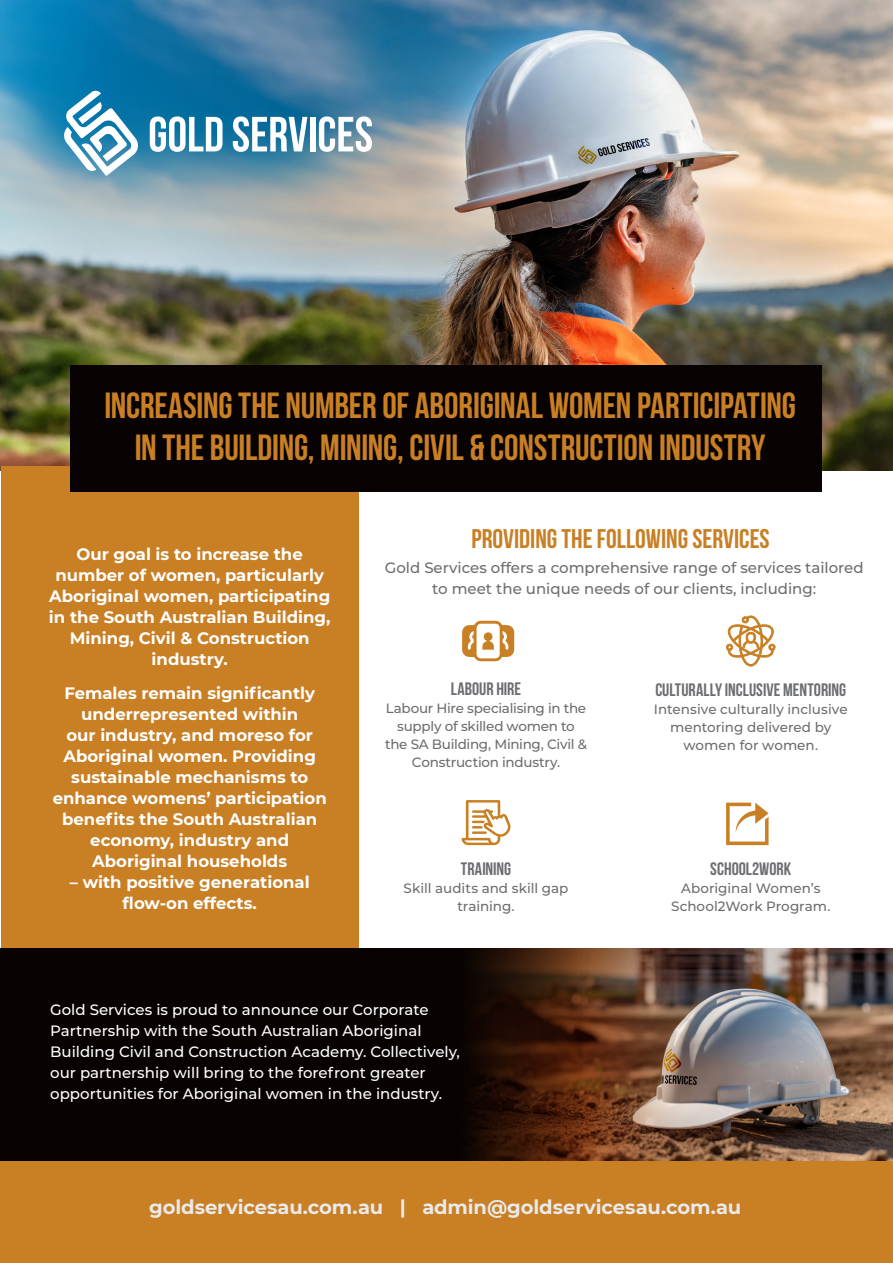
<style>
.page{position:relative;width:893px;height:1263px;background:#fff}
.page>*{position:absolute;margin:0;border:0;box-sizing:border-box;transform-origin:0 0}
.Heading_H1{font:36.3px/41.5px "Bebas Neue";letter-spacing:-.005em;color:#c97f24;text-align:center}
.Quotes{font:27px "Bebas Neue";color:#c97f24}
.Content{font:700 19.5px "Montserrat";letter-spacing:-.005em;color:#e9eaeb}
.Content-2{font:18px "Bebas Neue";color:#6c6d70}
.Quotes-2{font:700 16.5px/21px "Montserrat";color:#fff;text-align:center}
.Quotes-3{font:500 15px/21px "Montserrat";color:#fff}
.Quotes-4{font:500 15px/21px "Montserrat";color:#6c6d70;text-align:center}
.Content-3{font:500 13.5px/18px "Montserrat";letter-spacing:-.005em;color:#6c6d70;text-align:center}
</style>
<div class="page">
<img style="left:0;top:0;width:893px;height:470px">
<img style="left:583px;top:948px;width:310px;height:213px">
<div style="left:1px;top:466px;width:358px;height:509px;background:#c97f24"></div>
<div style="left:0;top:1161px;width:893px;height:102px;background:#c97f24"></div>
<svg style="left:0;top:948px;width:583px;height:213px;background:#100603"></svg>
<div style="left:71px;top:365px;width:751px;height:127px;background:#080302"></div>
<svg style="left:150px;top:116px;width:73px;height:36px"></svg>
<svg style="left:233px;top:116px;width:74px;height:36px"></svg>
<div style="left:310px;top:117px;width:5px;height:34px;background:#fff"></div>
<svg style="left:319px;top:116px;width:53px;height:36px"></svg>
<svg style="left:63px;top:90px;width:76px;height:86px"></svg>
<svg style="left:462px;top:621px;width:52px;height:40px"></svg>
<svg style="left:726px;top:615px;width:50px;height:52px"></svg>
<svg style="left:461px;top:800px;width:50px;height:45px"></svg>
<svg style="left:726px;top:803px;width:43px;height:42px"></svg>
<p class="Heading_H1" style="left:104px;top:385px;width:693px">INCREASING THE NUMBER OF ABORIGINAL WOMEN PARTICIPATING<br>IN THE BUILDING, MINING, CIVIL &amp; CONSTRUCTION INDUSTRY</p>
<p class="Quotes-2" style="left:49px;top:543px;width:283px">Our goal is to increase the number of women, particularly<br>Aboriginal women, participating in the South Australian Building,<br>Mining, Civil &amp; Construction industry.</p>
<p class="Quotes-2" style="left:53px;top:682px;width:276px">Females remain significantly underrepresented within<br>our industry, and moreso for<br>Aboriginal women. Providing sustainable mechanisms to enhance womens’ participation benefits the South Australian economy, industry and<br>Aboriginal households</p>
<p class="Quotes-2" style="left:70px;top:871px;width:241px">– with positive generational flow-on effects.</p>
<p class="Quotes" style="left:471px;top:524px;width:300px">PROVIDING THE FOLLOWING SERVICES</p>
<p class="Quotes-4" style="left:385px;top:557px;width:480px">Gold Services offers a comprehensive range of services tailored to meet the unique needs of our clients, including:</p>
<p class="Content-2" style="left:451px;top:679px;width:72px">LABOUR HIRE</p>
<p class="Content-3" style="left:385px;top:699px;width:203px">Labour Hire specialising in the supply of skilled women to the SA Building, Mining, Civil &amp;<br>Construction industry.</p>
<p class="Content-2" style="left:461px;top:859px;width:52px">TRAINING</p>
<p class="Content-3" style="left:404px;top:878px;width:166px">Skill audits and skill gap training.</p>
<p class="Content-2" style="left:655px;top:680px;width:192px">CULTURALLY INCLUSIVE MENTORING</p>
<p class="Content-3" style="left:654px;top:699px;width:195px">Intensive culturally inclusive mentoring delivered by women for women.</p>
<p class="Content-2" style="left:710px;top:859px;width:82px">SCHOOL2WORK</p>
<p class="Content-3" style="left:671px;top:879px;width:161px">Aboriginal Women’s<br>School2Work Program.</p>
<p class="Quotes-3" style="left:50px;top:998px;width:411px">Gold Services is proud to announce our Corporate Partnership with the South Australian Aboriginal Building Civil and Construction Academy. Collectively, our partnership will bring to the forefront greater opportunities for Aboriginal women in the industry.</p>
<p class="Content" style="left:149px;top:1193px;width:594px">goldservicesau.com.au | admin@goldservicesau.com.au</p>
</div>
